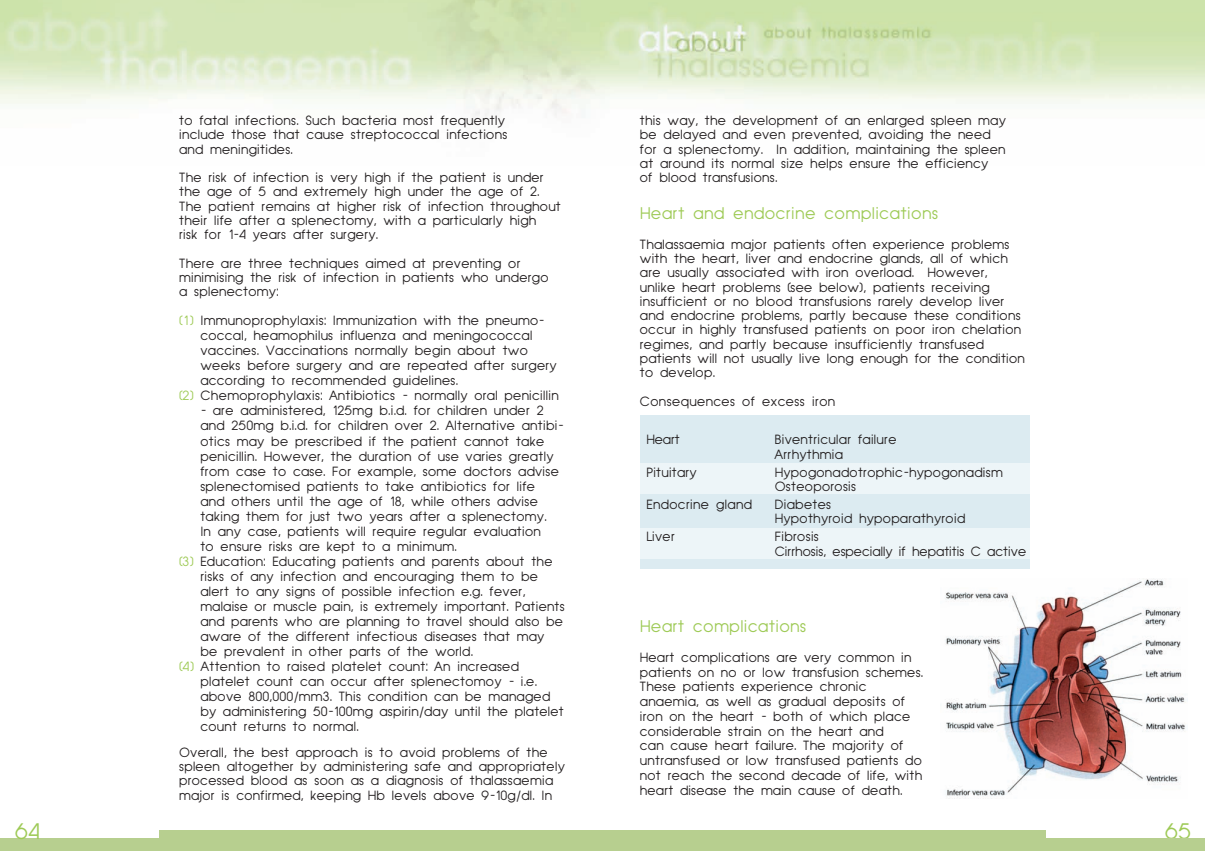
<style>
.page{position:relative;width:1205px;height:851px;background:#fff}
.page>*{position:absolute;margin:0;border:0;box-sizing:border-box;transform-origin:0 0}
.t1{font:20px "UB Front Normal";color:#9eca56}
.t2{font:15px "UB Front Normal";letter-spacing:.01em;color:#9eca56}
.t3{font:11.88px/14.2px "UB Front Normal";color:#231f20}
.t4{font:11.88px/14.2px "UB Front Normal";letter-spacing:-.025em;color:#231f20}
.s1{color:#9eca56}
</style>
<div class="page">
<div style="left:640px;top:415px;width:390px;height:153px;background:#dcebf1"></div>
<div style="left:640px;top:463px;width:390px;height:31px;background:#edf5f8"></div>
<div style="left:640px;top:528px;width:390px;height:30px;background:#edf5f8"></div>
<img style="left:0;top:0;width:1204px;height:123px">
<div style="left:0;top:838px;width:1204px;height:12px;background:#b7cf8f"></div>
<div style="left:159px;top:830px;width:886px;height:8px;background:#b7cf8f"></div>
<img style="left:945px;top:578px;width:241px;height:220px">
<p class="t3" style="left:178px;top:114px;width:330px">to fatal infections. Such bacteria most frequently include those that cause streptococcal infections and meningitides.</p>
<p class="t3" style="left:178px;top:171px;width:384px">The risk of infection is very high if the patient is under the age of 5 and extremely high under the age of 2.<br>The patient remains at higher risk of infection throughout their life after a splenectomy, with a particularly high<br>risk for 1-4 years after surgery.</p>
<p class="t3" style="left:178px;top:256px;width:371px">There are three techniques aimed at preventing or minimising the risk of infection in patients who undergo a splenectomy:</p>
<p class="t3" style="left:178px;top:314px;width:367px"><span class="s1">(1)</span> Immunoprophylaxis: Immunization with the pneumo-</p>
<p class="t3" style="left:200px;top:329px;width:334px">coccal, heamophilus influenza and meningococcal</p>
<p class="t3" style="left:200px;top:344px;width:329px">vaccines. Vaccinations normally begin about two</p>
<p class="t3" style="left:200px;top:359px;width:358px">weeks before surgery and are repeated after surgery</p>
<p class="t3" style="left:200px;top:374px;width:259px">according to recommended guidelines.</p>
<p class="t3" style="left:178px;top:389px;width:381px"><span class="s1">(2)</span> Chemoprophylaxis: Antibiotics - normally oral penicillin</p>
<p class="t3" style="left:200px;top:404px;width:345px">- are administered, 125mg b.i.d. for children under 2</p>
<p class="t3" style="left:200px;top:419px;width:365px">and 250mg b.i.d. for children over 2. Alternative antibi-</p>
<p class="t3" style="left:200px;top:434px;width:346px">otics may be prescribed if the patient cannot take</p>
<p class="t3" style="left:200px;top:449px;width:355px">penicillin. However, the duration of use varies greatly</p>
<p class="t3" style="left:200px;top:464px;width:360px">from case to case. For example, some doctors advise</p>
<p class="t3" style="left:200px;top:479px;width:336px">splenectomised patients to take antibiotics for life</p>
<p class="t3" style="left:200px;top:494px;width:339px">and others until the age of 18, while others advise</p>
<p class="t3" style="left:200px;top:509px;width:348px">taking them for just two years after a splenectomy.</p>
<p class="t3" style="left:200px;top:524px;width:342px">In any case, patients will require regular evaluation</p>
<p class="t3" style="left:200px;top:539px;width:258px">to ensure risks are kept to a minimum.</p>
<p class="t3" style="left:178px;top:554px;width:375px"><span class="s1">(3)</span> Education: Educating patients and parents about the</p>
<p class="t3" style="left:200px;top:569px;width:339px">risks of any infection and encouraging them to be</p>
<p class="t3" style="left:200px;top:584px;width:327px">alert to any signs of possible infection e.g. fever,</p>
<p class="t3" style="left:200px;top:599px;width:366px">malaise or muscle pain, is extremely important. Patients</p>
<p class="t3" style="left:200px;top:614px;width:364px">and parents who are planning to travel should also be</p>
<p class="t3" style="left:200px;top:629px;width:346px">aware of the different infectious diseases that may</p>
<p class="t3" style="left:200px;top:644px;width:274px">be prevalent in other parts of the world.</p>
<p class="t3" style="left:178px;top:659px;width:342px"><span class="s1">(4)</span> Attention to raised platelet count: An increased</p>
<p class="t3" style="left:200px;top:674px;width:338px">platelet count can occur after splenectomoy - i.e.</p>
<p class="t3" style="left:200px;top:689px;width:352px">above 800,000/mm3. This condition can be managed</p>
<p class="t3" style="left:200px;top:704px;width:365px">by administering 50-100mg aspirin/day until the platelet</p>
<p class="t3" style="left:200px;top:719px;width:160px">count returns to normal.</p>
<p class="t3" style="left:178px;top:745px;width:387px">Overall, the best approach is to avoid problems of the spleen altogether by administering safe and appropriately processed blood as soon as a diagnosis of thalassaemia major is confirmed, keeping Hb levels above 9-10g/dl. In</p>
<p class="t3" style="left:639px;top:114px;width:368px">this way, the development of an enlarged spleen may be delayed and even prevented, avoiding the need for a splenectomy. In addition, maintaining the spleen at around its normal size helps ensure the efficiency<br>of blood transfusions.</p>
<p class="t2" style="left:639px;top:205px;width:300px">Heart and endocrine complications</p>
<p class="t3" style="left:639px;top:237px;width:387px">Thalassaemia major patients often experience problems with the heart, liver and endocrine glands, all of which are usually associated with iron overload. However, unlike heart problems (see below), patients receiving insufficient or no blood transfusions rarely develop liver and endocrine problems, partly because these conditions occur in highly transfused patients on poor iron chelation regimes, and partly because insufficiently transfused patients will not usually live long enough for the condition to develop.</p>
<p class="t3" style="left:639px;top:394px;width:197px">Consequences of excess iron</p>
<p class="t3" style="left:646px;top:433px;width:35px">Heart</p>
<p class="t3" style="left:774px;top:433px;width:123px">Biventricular failure<br>Arrhythmia</p>
<p class="t3" style="left:646px;top:465px;width:52px">Pituitary</p>
<p class="t3" style="left:774px;top:465px;width:230px">Hypogonadotrophic-hypogonadism<br>Osteoporosis</p>
<p class="t3" style="left:646px;top:497px;width:107px">Endocrine gland</p>
<p class="t3" style="left:774px;top:497px;width:192px">Diabetes<br>Hypothyroid hypoparathyroid</p>
<p class="t3" style="left:646px;top:530px;width:30px">Liver</p>
<p class="t4" style="left:774px;top:530px;width:253px">Fibrosis<br>Cirrhosis, especially if hepatitis C active</p>
<p class="t2" style="left:639px;top:617px;width:168px">Heart complications</p>
<p class="t3" style="left:639px;top:650px;width:285px;line-height:14.8px">Heart complications are very common in patients on no or low transfusion schemes.<br>These patients experience chronic anaemia, as well as gradual deposits of iron on the heart - both of which place considerable strain on the heart and<br>can cause heart failure. The majority of untransfused or low transfused patients do not reach the second decade of life, with heart disease the main cause of death.</p>
<h1 class="t1" style="left:14px;top:820px;width:27px">64</h1>
<h1 class="t1" style="left:1163px;top:820px;width:28px">65</h1>
</div>
